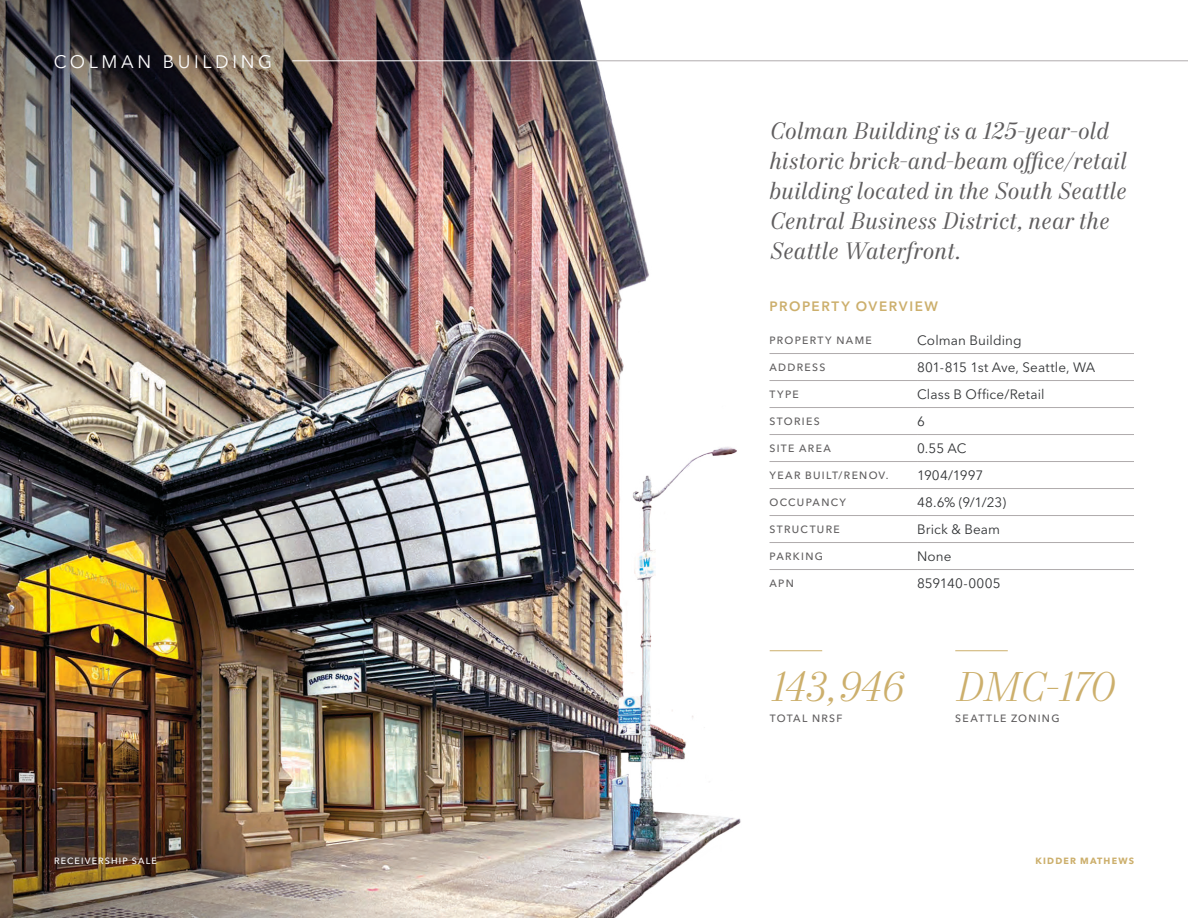
<style>
.page{position:relative;width:1188px;height:918px;background:#fff}
.page>*{position:absolute;margin:0;border:0;box-sizing:border-box;transform-origin:0 0}
.Stat_Italic_-_Gold_2023{font:italic 300 42px "Mort Modern 07";letter-spacing:-.02em;color:#ccaf6c}
.Callout_Text_-_Italics_-_Ash_2023{font:italic 24px/30px "Mort Modern 08";letter-spacing:.01em;color:#5f5d5e}
.t1{font:18px "Avenir Next LT Pro";letter-spacing:.2em;color:#fff}
.Table_Input_-_Charcoal_2023{font:13.5px "Avenir Next LT Pro";letter-spacing:.01em;color:#323436}
.Subhead_-_Level_1_-_Gold_2023{font:600 13.5px "Avenir Next LT Pro";letter-spacing:.115em;color:#ccaf6c}
.Table_Column_1_All_Caps_-_Ash_2023{font:500 10.5px "Avenir Next LT Pro";letter-spacing:.125em;color:#5f5d5e}
.Stat_Label_-_Ash_2023{font:500 10.5px "Avenir Next LT Pro";letter-spacing:.125em;color:#5f5d5e}
.t2{font:500 9px "Avenir Next LT Pro";letter-spacing:.125em;color:#fff}
.t3{font:700 9px "Avenir Next LT Pro";letter-spacing:.13em;color:#ccaf6c}
</style>
<div class="page">
<img style="left:0;top:60px;width:865px;height:858px">
<img style="left:0;top:0;width:638px;height:262px">
<img style="left:0;top:686px;width:605px;height:232px">
<hr style="left:770px;top:353px;width:147px;height:1px;background:#b0acad">
<hr style="left:917px;top:353px;width:217px;height:1px;background:#b0acad">
<hr style="left:770px;top:380px;width:147px;height:1px;background:#b0acad">
<hr style="left:917px;top:380px;width:217px;height:1px;background:#b0acad">
<hr style="left:770px;top:407px;width:147px;height:1px;background:#b0acad">
<hr style="left:917px;top:407px;width:217px;height:1px;background:#b0acad">
<hr style="left:770px;top:434px;width:147px;height:1px;background:#b0acad">
<hr style="left:917px;top:434px;width:217px;height:1px;background:#b0acad">
<hr style="left:770px;top:461px;width:147px;height:1px;background:#b0acad">
<hr style="left:917px;top:461px;width:217px;height:1px;background:#b0acad">
<hr style="left:770px;top:488px;width:147px;height:1px;background:#b0acad">
<hr style="left:917px;top:488px;width:217px;height:1px;background:#b0acad">
<hr style="left:770px;top:515px;width:147px;height:1px;background:#b0acad">
<hr style="left:917px;top:515px;width:217px;height:1px;background:#b0acad">
<hr style="left:770px;top:542px;width:147px;height:1px;background:#b0acad">
<hr style="left:917px;top:542px;width:217px;height:1px;background:#b0acad">
<hr style="left:770px;top:569px;width:147px;height:1px;background:#b0acad">
<hr style="left:917px;top:569px;width:217px;height:1px;background:#b0acad">
<hr style="left:770px;top:650px;width:52px;height:1px;background:#ccaf6c">
<hr style="left:955px;top:650px;width:53px;height:1px;background:#ccaf6c">
<hr style="left:292px;top:60px;width:305px;height:1px;background:#fff">
<hr style="left:597px;top:61px;width:591px;height:1px;background:#b0acad">
<p class="t1" style="left:54px;top:51px;width:220px">COLMAN BUILDING</p>
<p class="Callout_Text_-_Italics_-_Ash_2023" style="left:770px;top:117px;width:359px">Colman Building is a 125-year-old historic brick-and-beam office/retail building located in the South Seattle Central Business District, near the Seattle Waterfront.</p>
<p class="Subhead_-_Level_1_-_Gold_2023" style="left:770px;top:298px;width:170px">PROPERTY OVERVIEW</p>
<p class="Table_Column_1_All_Caps_-_Ash_2023" style="left:770px;top:334px;width:104px">PROPERTY NAME</p>
<p class="Table_Input_-_Charcoal_2023" style="left:917px;top:332px;width:106px">Colman Building</p>
<p class="Table_Column_1_All_Caps_-_Ash_2023" style="left:770px;top:361px;width:57px">ADDRESS</p>
<p class="Table_Input_-_Charcoal_2023" style="left:917px;top:359px;width:180px">801-815 1st Ave, Seattle, WA</p>
<p class="Table_Column_1_All_Caps_-_Ash_2023" style="left:770px;top:388px;width:31px">TYPE</p>
<p class="Table_Input_-_Charcoal_2023" style="left:917px;top:386px;width:129px">Class B Office/Retail</p>
<p class="Table_Column_1_All_Caps_-_Ash_2023" style="left:770px;top:415px;width:52px">STORIES</p>
<p class="Table_Input_-_Charcoal_2023" style="left:917px;top:413px;width:9px">6</p>
<p class="Table_Column_1_All_Caps_-_Ash_2023" style="left:770px;top:442px;width:63px">SITE AREA</p>
<p class="Table_Input_-_Charcoal_2023" style="left:917px;top:440px;width:51px">0.55 AC</p>
<p class="Table_Column_1_All_Caps_-_Ash_2023" style="left:770px;top:469px;width:121px">YEAR BUILT/RENOV.</p>
<p class="Table_Input_-_Charcoal_2023" style="left:917px;top:467px;width:68px">1904/1997</p>
<p class="Table_Column_1_All_Caps_-_Ash_2023" style="left:770px;top:496px;width:78px">OCCUPANCY</p>
<p class="Table_Input_-_Charcoal_2023" style="left:917px;top:494px;width:91px">48.6% (9/1/23)</p>
<p class="Table_Column_1_All_Caps_-_Ash_2023" style="left:770px;top:523px;width:72px">STRUCTURE</p>
<p class="Table_Input_-_Charcoal_2023" style="left:917px;top:521px;width:85px">Brick &amp; Beam</p>
<p class="Table_Column_1_All_Caps_-_Ash_2023" style="left:770px;top:550px;width:55px">PARKING</p>
<p class="Table_Input_-_Charcoal_2023" style="left:917px;top:548px;width:36px">None</p>
<p class="Table_Column_1_All_Caps_-_Ash_2023" style="left:770px;top:577px;width:26px">APN</p>
<p class="Table_Input_-_Charcoal_2023" style="left:917px;top:575px;width:85px">859140-0005</p>
<p class="Stat_Italic_-_Gold_2023" style="left:770px;top:662px;width:135px">143,946</p>
<p class="Stat_Label_-_Ash_2023" style="left:770px;top:712px;width:74px">TOTAL NRSF</p>
<p class="Stat_Italic_-_Gold_2023" style="left:955px;top:662px;width:160px">DMC-170</p>
<p class="Stat_Label_-_Ash_2023" style="left:955px;top:712px;width:106px">SEATTLE ZONING</p>
<p class="t2" style="left:54px;top:855px;width:104px">RECEIVERSHIP SALE</p>
<p class="t3" style="left:1036px;top:855px;width:100px">KIDDER MATHEWS</p>
</div>
